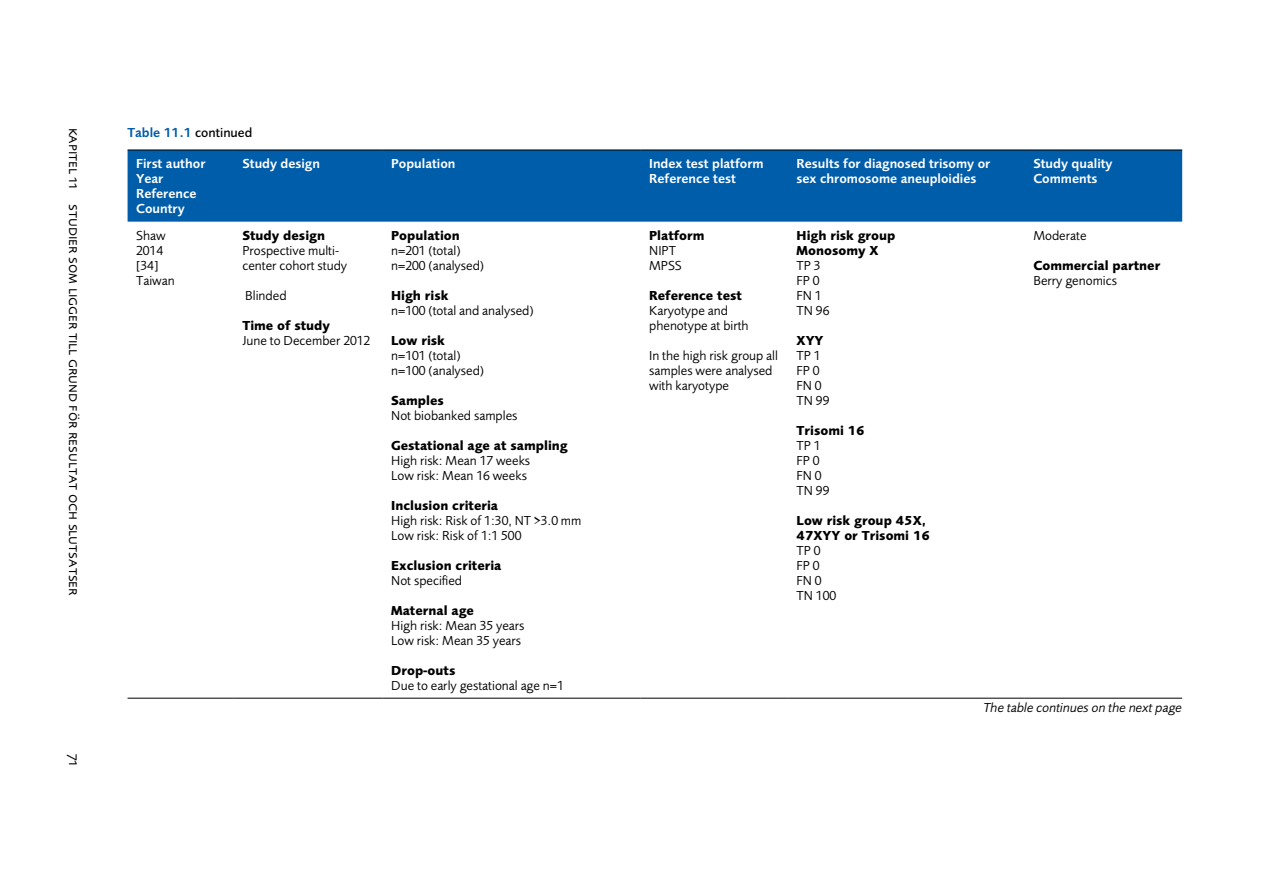
<style>
.page{position:relative;width:1263px;height:893px;background:#fff}
.page>*{position:absolute;margin:0;border:0;box-sizing:border-box;transform-origin:0 0}
.t1{font:15px "Foundry Sans Expert";color:#000}
.Tabelltext{font:13.5px/15px "Foundry Sans";color:#000}
.Tabellrubrik_1{font:700 13.5px/15px "Foundry Sans";color:#000}
.Tabellhuvudrubrik{font:600 13.5px/15px "Foundry Sans";color:#fff}
.Tabellen_fortsätter{font:italic 13.5px "Foundry Sans";color:#000}
.Objekttitel_liggande{font:600 13.5px "Foundry Sans";color:#005da9}
.s1{font-weight:500;color:#000}
</style>
<div class="page">
<div style="left:128px;top:151px;width:1054px;height:71px;background:#005da9"></div>
<hr style="left:128px;top:150px;width:106px;height:1px;background:#000">
<hr style="left:234px;top:150px;width:149px;height:1px;background:#000">
<hr style="left:383px;top:150px;width:258px;height:1px;background:#000">
<hr style="left:641px;top:150px;width:147px;height:1px;background:#000">
<hr style="left:788px;top:150px;width:237px;height:1px;background:#000">
<hr style="left:1025px;top:150px;width:157px;height:1px;background:#000">
<hr style="left:128px;top:698px;width:106px;height:1px;background:#000">
<hr style="left:234px;top:698px;width:149px;height:1px;background:#000">
<hr style="left:383px;top:698px;width:258px;height:1px;background:#000">
<hr style="left:641px;top:698px;width:147px;height:1px;background:#000">
<hr style="left:788px;top:698px;width:237px;height:1px;background:#000">
<hr style="left:1025px;top:698px;width:157px;height:1px;background:#000">
<p class="t1" style="left:83px;top:128px;width:469px;rotate:90deg">kapitel 11 studier som ligger till grund för resultat och slutsatser</p>
<p class="t1" style="left:83px;top:754px;width:13px;rotate:90deg">71</p>
<p class="Objekttitel_liggande" style="left:128px;top:125px;width:126px">Table 11.1 <span class="s1">continued</span></p>
<p class="Tabellhuvudrubrik" style="left:136px;top:156px;width:71px">First author</p>
<p class="Tabellhuvudrubrik" style="left:136px;top:171px;width:29px">Year</p>
<p class="Tabellhuvudrubrik" style="left:136px;top:186px;width:62px">Reference<br>Country</p>
<p class="Tabellhuvudrubrik" style="left:242px;top:156px;width:79px">Study design</p>
<p class="Tabellhuvudrubrik" style="left:391px;top:156px;width:66px">Population</p>
<p class="Tabellhuvudrubrik" style="left:649px;top:156px;width:116px">Index test platform</p>
<p class="Tabellhuvudrubrik" style="left:649px;top:171px;width:88px">Reference test</p>
<p class="Tabelltext" style="left:136px;top:228px;width:40px">Shaw<br>2014 [34]<br>Taiwan</p>
<p class="Tabellrubrik_1" style="left:242px;top:228px;width:84px">Study design</p>
<p class="Tabelltext" style="left:242px;top:243px;width:106px">Prospective multi&shy;center cohort study</p>
<p class="Tabelltext" style="left:245px;top:288px;width:43px">Blinded</p>
<p class="Tabellrubrik_1" style="left:242px;top:318px;width:89px">Time of study</p>
<p class="Tabelltext" style="left:242px;top:333px;width:129px">June to December 2012</p>
<p class="Tabellrubrik_1" style="left:391px;top:228px;width:70px">Population</p>
<p class="Tabelltext" style="left:391px;top:243px;width:94px">n=201 (total) n=200 (analysed)</p>
<p class="Tabellrubrik_1" style="left:391px;top:288px;width:59px">High risk</p>
<p class="Tabelltext" style="left:391px;top:303px;width:144px">n=100 (total and analysed)</p>
<p class="Tabellrubrik_1" style="left:391px;top:333px;width:55px">Low risk</p>
<p class="Tabelltext" style="left:391px;top:348px;width:94px">n=101 (total) n=100 (analysed)</p>
<p class="Tabellrubrik_1" style="left:391px;top:393px;width:54px">Samples</p>
<p class="Tabelltext" style="left:391px;top:408px;width:128px">Not biobanked samples</p>
<p class="Tabellrubrik_1" style="left:391px;top:438px;width:178px">Gestational age at sampling</p>
<p class="Tabelltext" style="left:391px;top:453px;width:141px">High risk: Mean 17 weeks<br>Low risk: Mean 16 weeks</p>
<p class="Tabellrubrik_1" style="left:391px;top:498px;width:108px">Inclusion criteria</p>
<p class="Tabelltext" style="left:391px;top:513px;width:192px">High risk: Risk of 1:30, NT &gt;3.0 mm<br>Low risk: Risk of 1:1 500</p>
<p class="Tabellrubrik_1" style="left:391px;top:558px;width:112px">Exclusion criteria</p>
<p class="Tabelltext" style="left:391px;top:573px;width:73px">Not specified</p>
<p class="Tabellrubrik_1" style="left:391px;top:603px;width:84px">Maternal age</p>
<p class="Tabelltext" style="left:391px;top:618px;width:135px">High risk: Mean 35 years<br>Low risk: Mean 35 years</p>
<p class="Tabellrubrik_1" style="left:391px;top:663px;width:66px">Drop-outs</p>
<p class="Tabelltext" style="left:391px;top:678px;width:174px">Due to early gestational age n=1</p>
<p class="Tabellrubrik_1" style="left:649px;top:228px;width:57px">Platform</p>
<p class="Tabelltext" style="left:649px;top:243px;width:34px">NIPT<br>MPSS</p>
<p class="Tabellrubrik_1" style="left:649px;top:288px;width:94px">Reference test</p>
<p class="Tabelltext" style="left:649px;top:303px;width:101px">Karyotype and phenotype at birth</p>
<p class="Tabelltext" style="left:649px;top:348px;width:130px">In the high risk group all samples were analysed with karyotype</p>
<p class="Tabellhuvudrubrik" style="left:797px;top:156px;width:195px">Results for diagnosed trisomy or sex chromosome aneuploidies</p>
<p class="Tabellhuvudrubrik" style="left:1033px;top:156px;width:81px">Study quality</p>
<p class="Tabellhuvudrubrik" style="left:1033px;top:171px;width:66px">Comments</p>
<p class="Tabellrubrik_1" style="left:797px;top:228px;width:100px">High risk group<br>Monosomy X</p>
<p class="Tabelltext" style="left:797px;top:258px;width:34px">TP 3<br>FP 0<br>FN 1<br>TN 96</p>
<p class="Tabellrubrik_1" style="left:797px;top:333px;width:28px">XYY</p>
<p class="Tabelltext" style="left:797px;top:348px;width:34px">TP 1<br>FP 0<br>FN 0<br>TN 99</p>
<p class="Tabellrubrik_1" style="left:797px;top:423px;width:70px">Trisomi 16</p>
<p class="Tabelltext" style="left:797px;top:438px;width:34px">TP 1<br>FP 0<br>FN 0<br>TN 99</p>
<p class="Tabellrubrik_1" style="left:797px;top:513px;width:135px">Low risk group 45X,<br>47XYY or Trisomi 16</p>
<p class="Tabelltext" style="left:797px;top:543px;width:41px">TP 0<br>FP 0<br>FN 0<br>TN 100</p>
<p class="Tabelltext" style="left:1033px;top:228px;width:55px">Moderate</p>
<p class="Tabellrubrik_1" style="left:1033px;top:257px;width:128px">Commercial partner</p>
<p class="Tabelltext" style="left:1033px;top:273px;width:85px">Berry genomics</p>
<p class="Tabellen_fortsätter" style="left:983px;top:700px;width:200px">The table continues on the next page</p>
</div>
